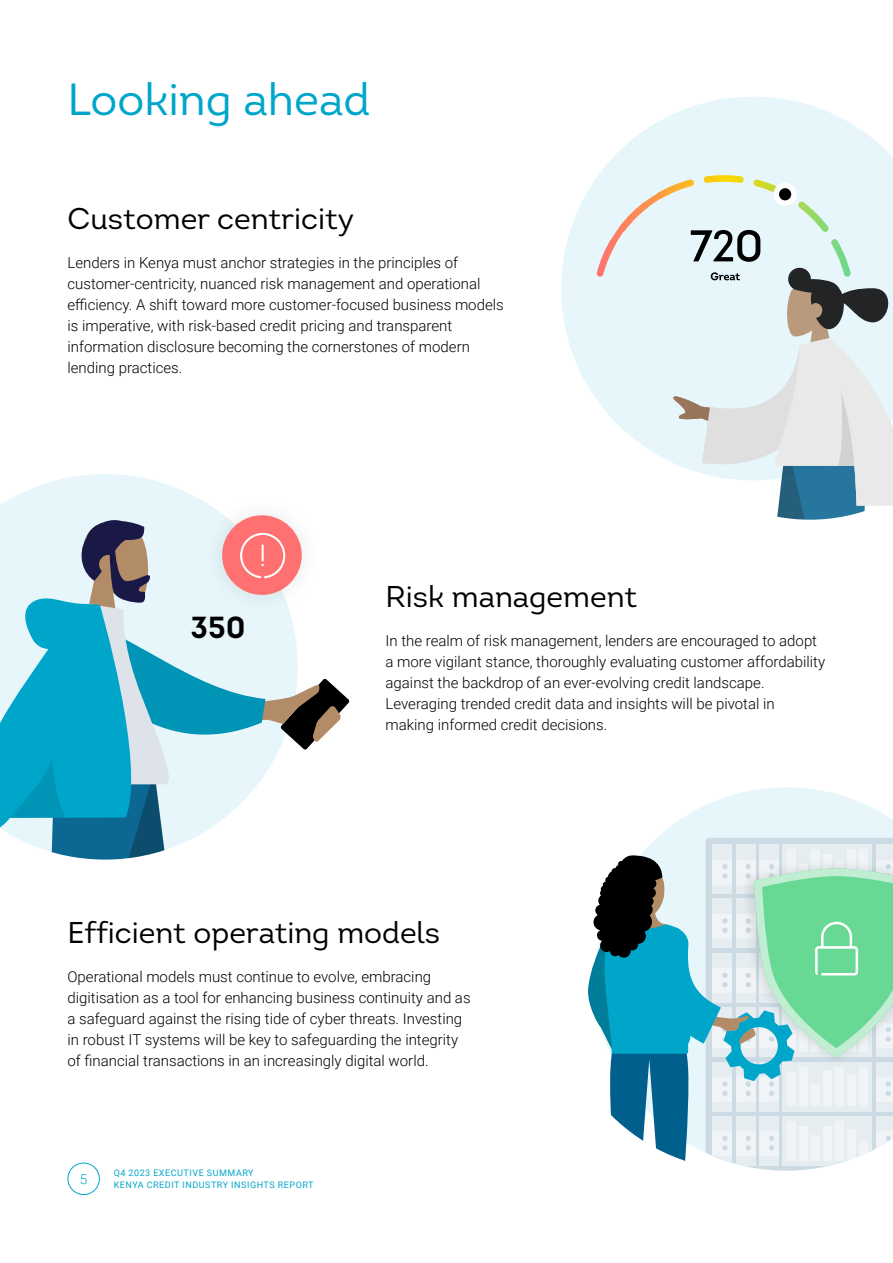
<style>
.page{position:relative;width:893px;height:1263px;background:#fff}
.page>*{position:absolute;margin:0;border:0;box-sizing:border-box;transform-origin:0 0}
.t1{font:45px "Intro";color:#00a6ca}
.t2{font:700 30.45px "Intro";color:#000}
.t3{font:30px "Intro";color:#000}
.t4{font:300 15px/21px "Roboto";color:#000}
.t5{font:300 13.5px "Roboto";color:#00a6ca}
.t6{font:9px/12px "Roboto";letter-spacing:.06em;color:#00a6ca}
</style>
<div class="page">
<svg style="left:0;top:474px;width:199px;height:39px;fill:#e6f6fa"></svg>
<img style="left:199px;top:499px;width:21px;height:14px">
<svg style="left:0;top:513px;width:349px;height:347px"></svg>
<svg style="left:561px;top:97px;width:332px;height:295px;fill:#e6f6fa"></svg>
<div style="left:577px;top:284px;width:292px;height:42px;background:#e6f6fa"></div>
<svg style="left:592px;top:175px;width:301px;height:345px"></svg>
<svg style="left:641px;top:787px;width:252px;height:68px;fill:#e6f6fa"></svg>
<svg style="left:706px;top:838px;width:187px;height:17px"></svg>
<div style="left:736px;top:844px;width:20px;height:50px;background:#e6edf1"></div>
<div style="left:713px;top:844px;width:19px;height:50px;background:#e6edf1"></div>
<div style="left:759px;top:844px;width:20px;height:50px;background:#e6edf1"></div>
<div style="left:876px;top:844px;width:17px;height:50px;background:#e6edf1"></div>
<div style="left:783px;top:844px;width:89px;height:50px;background:#e6edf1"></div>
<div style="left:787px;top:849px;width:9px;height:40px;background:#f0f4f7"></div>
<div style="left:859px;top:849px;width:8px;height:40px;background:#f0f4f7"></div>
<div style="left:847px;top:849px;width:8px;height:40px;background:#f0f4f7"></div>
<div style="left:823px;top:854px;width:9px;height:35px;background:#f0f4f7"></div>
<div style="left:811px;top:849px;width:9px;height:40px;background:#f0f4f7"></div>
<svg style="left:588px;top:855px;width:305px;height:316px"></svg>
<div style="left:68px;top:1163px;width:32px;height:32px;border:1px solid #00a6ca;border-radius:50%"></div>
<h1 class="t1" style="left:68px;top:72px;width:305px">Looking ahead</h1>
<h3 class="t3" style="left:68px;top:200px;width:288px">Customer centricity</h3>
<p class="t4" style="left:68px;top:251px;width:438px">Lenders in Kenya must anchor strategies in the principles of customer-centricity, nuanced risk management and operational efficiency. A shift toward more customer-focused business models is imperative, with risk-based credit pricing and transparent information disclosure becoming the cornerstones of modern lending practices.</p>
<h2 class="t2" style="left:190px;top:608px;width:57px">350</h2>
<h3 class="t3" style="left:386px;top:578px;width:253px">Risk management</h3>
<p class="t4" style="left:386px;top:630px;width:441px">In the realm of risk management, lenders are encouraged to adopt a more vigilant stance, thoroughly evaluating customer affordability against the backdrop of an ever-evolving credit landscape.<br>Leveraging trended credit data and insights will be pivotal in making informed credit decisions.</p>
<h3 class="t3" style="left:68px;top:914px;width:374px">Efficient operating models</h3>
<p class="t4" style="left:68px;top:965px;width:405px">Operational models must continue to evolve, embracing digitisation as a tool for enhancing business continuity and as a safeguard against the rising tide of cyber threats. Investing in robust IT systems will be key to safeguarding the integrity of financial transactions in an increasingly digital world.</p>
<p class="t5" style="left:80px;top:1169px;width:9px">5</p>
<p class="t6" style="left:114px;top:1166px;width:201px">Q4 2023 EXECUTIVE SUMMARY<br>KENYA CREDIT INDUSTRY INSIGHTS REPORT</p>
</div>
